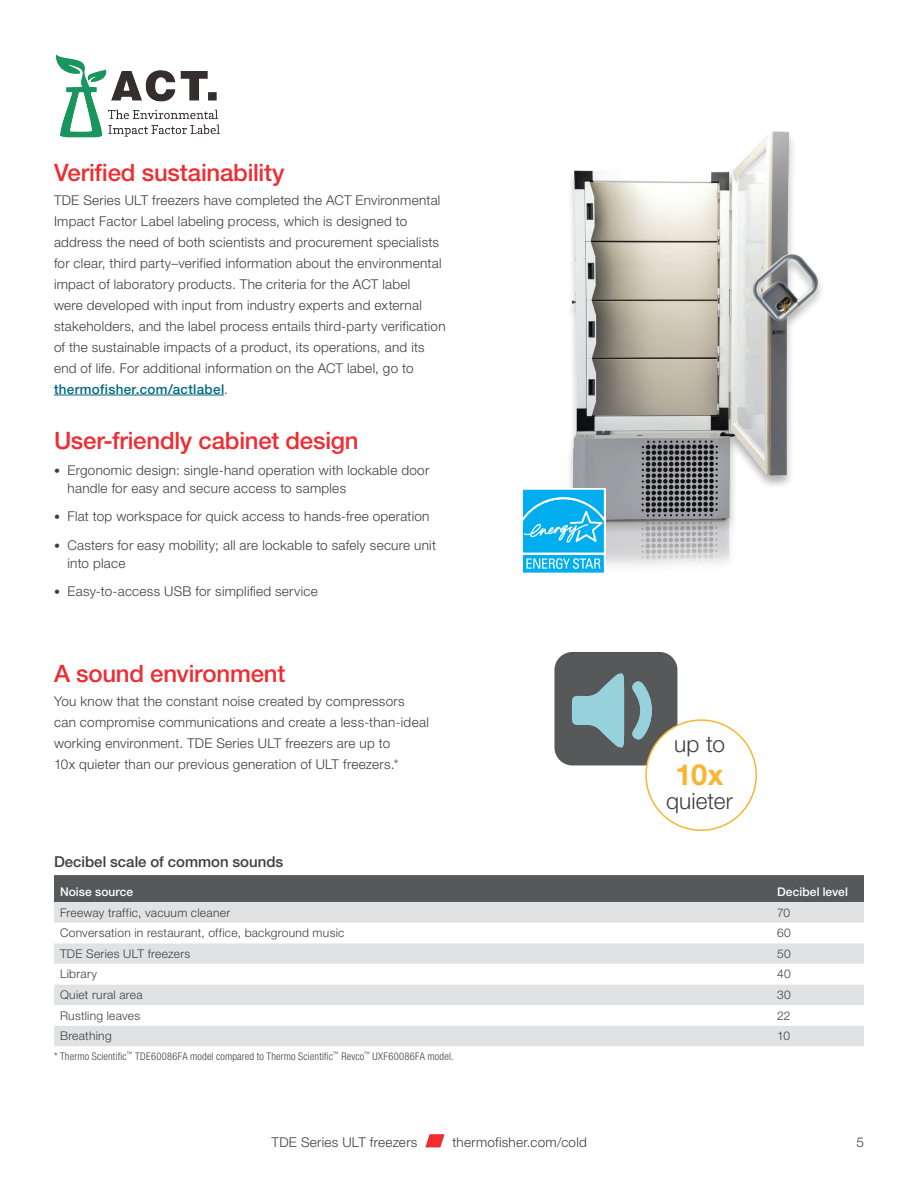
<style>
.page{position:relative;width:918px;height:1188px;background:#fff}
.page>*{position:absolute;margin:0;border:0;box-sizing:border-box;transform-origin:0 0}
.Body__Copy__No_Basel{font:700 29.1px "Helvetica Neue LTW1 G";color:#f8b432}
.Subject_Header{font:500 24px "Helvetica Neue LTW1 G";letter-spacing:-.01em;color:#ee2d33}
.Body__Copy__No_Basel-2{font:300 22.65px "Helvetica Neue LTW1 G";letter-spacing:.005em;color:#3e3e3f}
.Table_Title{font:500 15px "Helvetica Neue LTW1 G";color:#3e3e3f}
.Body__Copy__No_Basel-3{font:300 13.5px/21px "Helvetica Neue LTW1 G";letter-spacing:.02em;color:#3e3e3f}
.Table_Text_-_Left{font:300 12px "Helvetica Neue LTW1 G";letter-spacing:.025em;color:#3e3e3f}
.Title_Row_-_Left{font:500 12px "Helvetica Neue LTW1 G";letter-spacing:.01em;color:#fff}
.Table_footnote{font:300 condensed 10.5px "Helvetica Neue LTW1 G";letter-spacing:.015em;color:#3e3e3f}
.s1{font-weight:500;color:#00687f}
.s2{font-size:12px}
</style>
<div class="page">
<div style="left:54px;top:875px;width:810px;height:27px;background:#57585a"></div>
<div style="left:54px;top:902px;width:810px;height:144px;background:#e1e2e4"></div>
<svg style="left:54px;top:923px;width:810px;height:103px"></svg>
<hr style="left:54px;top:395px;width:170px;height:1px;background:#00687f">
<img style="left:570px;top:131px;width:252px;height:435px">
<div style="left:521px;top:488px;width:85px;height:67px;background:#c2ebfb"></div>
<svg style="left:521px;top:490px;width:85px;height:83px;background:#36bff2"></svg>
<img style="left:56px;top:54px;width:164px;height:84px">
<div style="left:554px;top:652px;width:123px;height:113px;background:#57585a;border-radius:18px"></div>
<svg style="left:571px;top:673px;width:81px;height:75px"></svg>
<div style="left:646px;top:720px;width:110px;height:110px;background:#fff;border-radius:50%"></div>
<div style="left:645px;top:719px;width:112px;height:112px;border:2px solid #f8b432;border-radius:50%"></div>
<svg style="left:425px;top:1134px;width:20px;height:13px"></svg>
<p class="Subject_Header" style="left:54px;top:158px;width:232px">Verified sustainability</p>
<p class="Body__Copy__No_Basel-3" style="left:54px;top:189px;width:393px">TDE Series ULT freezers have completed the ACT Environmental Impact Factor Label labeling process, which is designed to address the need of both scientists and procurement specialists for clear, third party–verified information about the environmental impact of laboratory products. The criteria for the ACT label<br>were developed with input from industry experts and external stakeholders, and the label process entails third-party verification of the sustainable impacts of a product, its operations, and its end of life. For additional information on the ACT label, go to <span class="s1">thermofisher.com/actlabel</span>.</p>
<p class="Subject_Header" style="left:54px;top:426px;width:306px">User-friendly cabinet design</p>
<p class="Body__Copy__No_Basel-3" style="left:68px;top:461px;width:363px;line-height:18px;text-indent:-14px"><span class="s2">•</span> Ergonomic design: single-hand operation with lockable door handle for easy and secure access to samples</p>
<p class="Body__Copy__No_Basel-3" style="left:54px;top:506px;width:377px"><span class="s2">•</span> Flat top workspace for quick access to hands-free operation</p>
<p class="Body__Copy__No_Basel-3" style="left:68px;top:536px;width:370px;line-height:18px;text-indent:-14px"><span class="s2">•</span> Casters for easy mobility; all are lockable to safely secure unit into place</p>
<p class="Body__Copy__No_Basel-3" style="left:54px;top:581px;width:265px"><span class="s2">•</span> Easy-to-access USB for simplified service</p>
<p class="Subject_Header" style="left:54px;top:659px;width:233px">A sound environment</p>
<p class="Body__Copy__No_Basel-3" style="left:54px;top:691px;width:376px">You know that the constant noise created by compressors can compromise communications and create a less‑than‑ideal working environment. TDE Series ULT freezers are up to<br>10x quieter than our previous generation of ULT freezers.*</p>
<p class="Body__Copy__No_Basel-2" style="left:674px;top:730px;width:52px">up to</p>
<p class="Body__Copy__No_Basel" style="left:676px;top:756px;width:49px">10x</p>
<p class="Body__Copy__No_Basel-2" style="left:666px;top:787px;width:68px">quieter</p>
<p class="Table_Title" style="left:54px;top:853px;width:231px">Decibel scale of common sounds</p>
<p class="Title_Row_-_Left" style="left:60px;top:885px;width:75px">Noise source</p>
<p class="Title_Row_-_Left" style="left:777px;top:885px;width:72px">Decibel level</p>
<p class="Table_Text_-_Left" style="left:60px;top:905px;width:172px">Freeway traffic, vacuum cleaner</p>
<p class="Table_Text_-_Left" style="left:777px;top:905px;width:15px">70</p>
<p class="Table_Text_-_Left" style="left:60px;top:926px;width:286px">Conversation in restaurant, office, background music</p>
<p class="Table_Text_-_Left" style="left:777px;top:926px;width:15px">60</p>
<p class="Table_Text_-_Left" style="left:60px;top:946px;width:132px">TDE Series ULT freezers</p>
<p class="Table_Text_-_Left" style="left:777px;top:946px;width:15px">50</p>
<p class="Table_Text_-_Left" style="left:60px;top:967px;width:39px">Library</p>
<p class="Table_Text_-_Left" style="left:777px;top:967px;width:15px">40</p>
<p class="Table_Text_-_Left" style="left:60px;top:987px;width:84px">Quiet rural area</p>
<p class="Table_Text_-_Left" style="left:777px;top:987px;width:15px">30</p>
<p class="Table_Text_-_Left" style="left:60px;top:1008px;width:82px">Rustling leaves</p>
<p class="Table_Text_-_Left" style="left:777px;top:1008px;width:15px">22</p>
<p class="Table_Text_-_Left" style="left:60px;top:1029px;width:53px">Breathing</p>
<p class="Table_Text_-_Left" style="left:777px;top:1029px;width:14px">10</p>
<p class="Table_footnote" style="left:54px;top:1050px;width:401px">* Thermo Scientific<sup>™</sup> TDE60086FA model compared to Thermo Scientific<sup>™</sup> Revco<sup>™</sup> UXF60086FA model.</p>
<p class="Body__Copy__No_Basel-3" style="left:272px;top:1132px;width:147px">TDE Series ULT freezers</p>
<p class="Body__Copy__No_Basel-3" style="left:452px;top:1132px;width:136px">thermofisher.com/cold</p>
<p class="Body__Copy__No_Basel-3" style="left:857px;top:1132px;width:9px">5</p>
</div>
